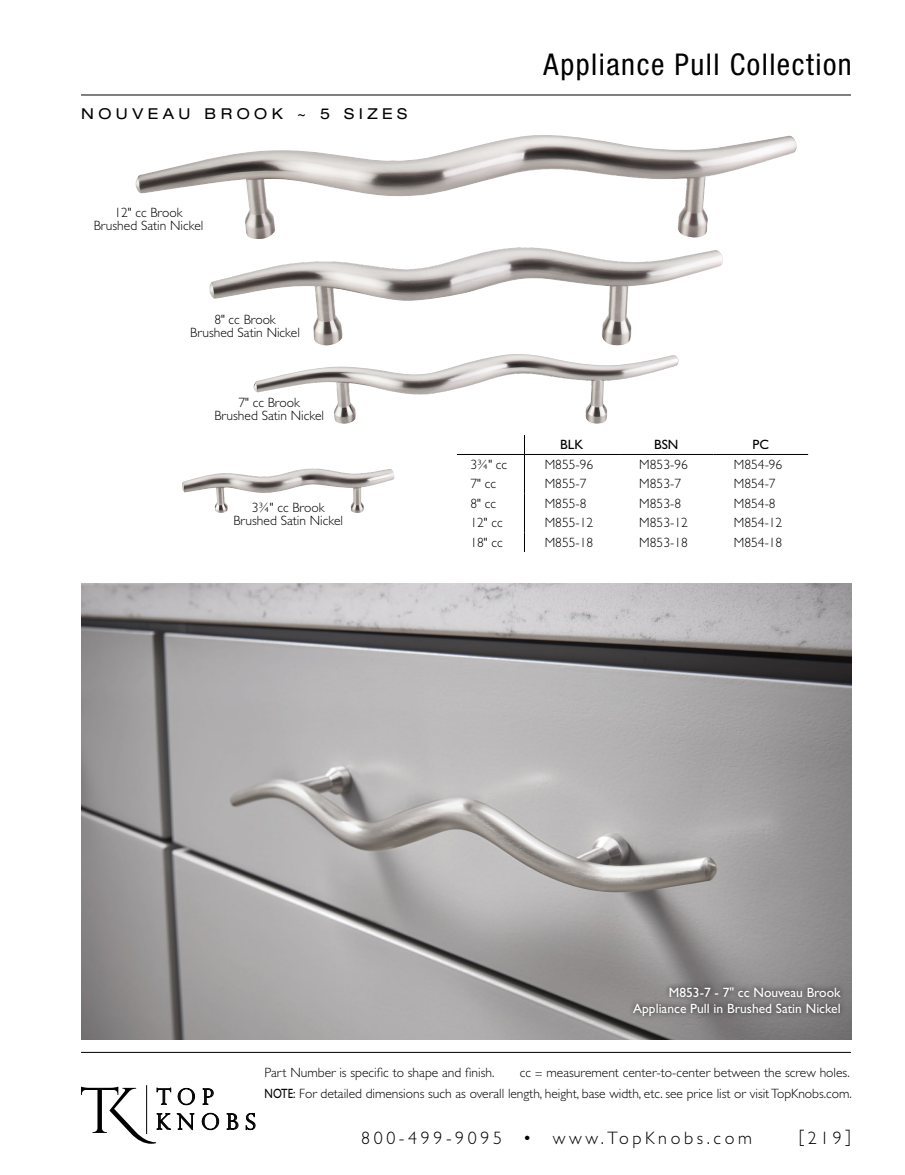
<style>
.page{position:relative;width:905px;height:1175px;background:#fff}
.page>*{position:absolute;margin:0;border:0;box-sizing:border-box;transform-origin:0 0}
.t1{font:condensed 30px "Helvetica Neue LT Std";letter-spacing:.05em;color:#000}
.t2{font:300 21.6px/24.9px "Perpetua Titling";letter-spacing:.3em;color:#000}
.t3{font:300 18px "Gill Sans Std";letter-spacing:.2em;color:#000}
.t4{font:300 18px "Gill Sans Std";color:#000}
.t5{font:expanded 15px "Helvetica Neue LT Std";letter-spacing:.3em;color:#000}
.t6{font:300 13.5px/13.5px "Gill Sans Std";color:#000;text-align:center}
.t7{font:13.5px/16.2px "Gill Sans Std";color:#fff;text-align:right}
.t8{font:13.5px "Gill Sans Std";color:#000}
.s1{font-size:12px}
.s2{font-weight:400}
</style>
<div class="page">
<hr style="left:81px;top:1052px;width:769px;height:1px;background:#000">
<svg style="left:178px;top:1088px;width:17px;height:16px"></svg>
<svg style="left:203px;top:1088px;width:10px;height:16px"></svg>
<svg style="left:177px;top:1113px;width:17px;height:16px"></svg>
<svg style="left:202px;top:1113px;width:17px;height:16px"></svg>
<svg style="left:227px;top:1113px;width:11px;height:16px"></svg>
<svg style="left:246px;top:1113px;width:9px;height:16px"></svg>
<svg style="left:81px;top:1086px;width:90px;height:57px"></svg>
<hr style="left:146px;top:1085px;width:1px;height:49px;background:#000">
<hr style="left:81px;top:95px;width:769px;height:1px;background:#000">
<img style="left:135px;top:135px;width:661px;height:104px">
<img style="left:209px;top:247px;width:513px;height:98px">
<hr style="left:457px;top:454px;width:67px;height:1px;background:#000">
<hr style="left:524px;top:454px;width:95px;height:1px;background:#000">
<hr style="left:619px;top:454px;width:94px;height:1px;background:#000">
<hr style="left:713px;top:454px;width:95px;height:1px;background:#000">
<svg style="left:524px;top:435px;width:1px;height:117px"></svg>
<img style="left:253px;top:354px;width:425px;height:70px">
<img style="left:182px;top:468px;width:212px;height:45px">
<img style="left:81px;top:584px;width:770px;height:456px">
<div style="left:628px;top:981px;width:217px;height:40px;background:#000;opacity:.75"></div>
<p class="t5" style="left:81px;top:104px;width:328px">NOUVEAU BROOK ~ 5 SIZES</p>
<p class="t6" style="left:94px;top:206px;width:111px">12" cc Brook<br>Brushed Satin Nickel</p>
<p class="t6" style="left:190px;top:313px;width:111px">8" cc Brook<br>Brushed Satin Nickel</p>
<p class="t6" style="left:214px;top:396px;width:111px">7" cc Brook<br>Brushed Satin Nickel</p>
<p class="t6" style="left:233px;top:500px;width:111px">3¾" cc Brook<br>Brushed Satin Nickel</p>
<h1 class="t1" style="left:543px;top:47px;width:309px">Appliance Pull Collection</h1>
<p class="t8" style="left:560px;top:437px;width:25px">BLK</p>
<p class="t8" style="left:654px;top:437px;width:26px">BSN</p>
<p class="t8" style="left:752px;top:437px;width:18px">PC</p>
<p class="t6" style="left:470px;top:458px;width:38px">3¾" cc</p>
<p class="t6" style="left:544px;top:458px;width:50px">M855-96</p>
<p class="t6" style="left:639px;top:458px;width:50px">M853-96</p>
<p class="t6" style="left:733px;top:458px;width:50px">M854-96</p>
<p class="t6" style="left:470px;top:477px;width:27px">7" cc</p>
<p class="t6" style="left:544px;top:477px;width:43px">M855-7</p>
<p class="t6" style="left:639px;top:477px;width:43px">M853-7</p>
<p class="t6" style="left:733px;top:477px;width:43px">M854-7</p>
<p class="t6" style="left:470px;top:497px;width:27px">8" cc</p>
<p class="t6" style="left:544px;top:497px;width:43px">M855-8</p>
<p class="t6" style="left:639px;top:497px;width:43px">M853-8</p>
<p class="t6" style="left:733px;top:497px;width:43px">M854-8</p>
<p class="t6" style="left:470px;top:516px;width:34px">12" cc</p>
<p class="t6" style="left:544px;top:516px;width:50px">M855-12</p>
<p class="t6" style="left:639px;top:516px;width:50px">M853-12</p>
<p class="t6" style="left:733px;top:516px;width:50px">M854-12</p>
<p class="t6" style="left:470px;top:536px;width:34px">18" cc</p>
<p class="t6" style="left:544px;top:536px;width:50px">M855-18</p>
<p class="t6" style="left:639px;top:536px;width:50px">M853-18</p>
<p class="t6" style="left:733px;top:536px;width:50px">M854-18</p>
<p class="t7" style="left:633px;top:984px;width:209px">M853-7 - 7" cc Nouveau Brook<br>Appliance Pull in Brushed Satin Nickel</p>
<h2 class="t2" style="left:156px;top:1083px;width:101px">TOP<br>KNOBS</h2>
<p class="t6" style="left:264px;top:1066px;width:231px">Part Number is specific to shape and finish.</p>
<p class="t6" style="left:264px;top:1062px;width:588px;line-height:21px;text-align:right">cc <span class="s1">=</span> measurement center-to-center between the screw holes.<br><span class="s2">NOTE:</span> For detailed dimensions such as overall length, height, base width, etc. see price list or visit TopKnobs.com.</p>
<h3 class="t3" style="left:361px;top:1127px;width:392px">800-499-9095 • www.TopKnobs.com</h3>
<h3 class="t4" style="left:798px;top:1127px;width:54px">[219]</h3>
</div>
